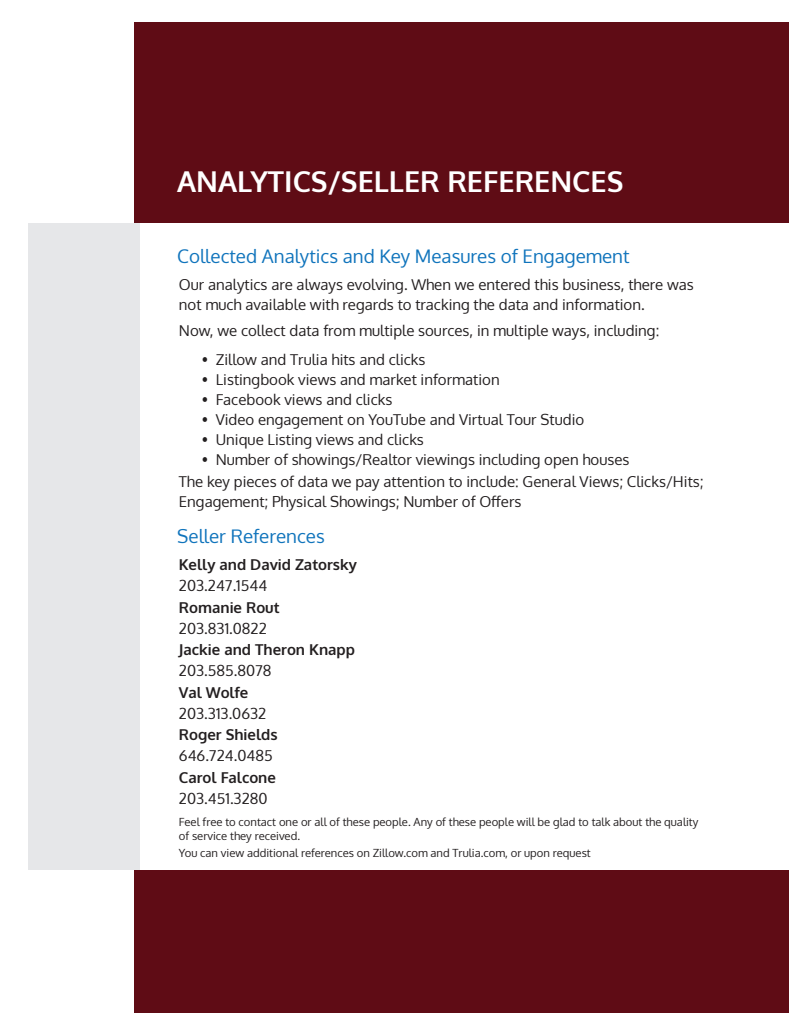
<style>
.page{position:relative;width:811px;height:1035px;background:#fff}
.page>*{position:absolute;margin:0;border:0;box-sizing:border-box;transform-origin:0 0}
.t1{font:700 28.75px "Oxygen";color:#fff}
.t2{font:18.75px "Oxygen";color:#1074bc}
.t3{font:15px/20px "Oxygen";color:#231f20}
.t4{font:700 15px "Oxygen";color:#231f20}
.t5{font:11.25px/13.8px "Oxygen";color:#231f20}
</style>
<div class="page">
<div style="left:133px;top:870px;width:655px;height:142px;background:#5f0c15"></div>
<div style="left:133px;top:22px;width:655px;height:201px;background:#5f0c15"></div>
<div style="left:28px;top:223px;width:111px;height:647px;background:#e6e7e9"></div>
<h1 class="t1" style="left:177px;top:163px;width:447px">ANALYTICS/SELLER REFERENCES</h1>
<p class="t2" style="left:177px;top:243px;width:453px">Collected Analytics and Key Measures of Engagement</p>
<p class="t3" style="left:179px;top:275px;width:516px">Our analytics are always evolving. When we entered this business, there was not much available with regards to tracking the data and information.</p>
<p class="t3" style="left:179px;top:321px;width:481px">Now, we collect data from multiple sources, in multiple ways, including:</p>
<p class="t3" style="left:202px;top:350px;width:225px">• Zillow and Trulia hits and clicks</p>
<p class="t3" style="left:202px;top:370px;width:299px">• Listingbook views and market information</p>
<p class="t3" style="left:202px;top:390px;width:192px">• Facebook views and clicks</p>
<p class="t3" style="left:202px;top:410px;width:383px">• Video engagement on YouTube and Virtual Tour Studio</p>
<p class="t3" style="left:202px;top:430px;width:223px">• Unique Listing views and clicks</p>
<p class="t3" style="left:202px;top:450px;width:429px">• Number of showings/Realtor viewings including open houses</p>
<p class="t3" style="left:179px;top:472px;width:526px">The key pieces of data we pay attention to include: General Views; Clicks/Hits;<br>Engagement; Physical Showings; Number of Offers</p>
<p class="t2" style="left:177px;top:523px;width:149px">Seller References</p>
<p class="t4" style="left:179px;top:555px;width:179px">Kelly and David Zatorsky</p>
<p class="t3" style="left:179px;top:576px;width:90px">203.247.1544</p>
<p class="t4" style="left:179px;top:598px;width:102px">Romanie Rout</p>
<p class="t3" style="left:179px;top:618px;width:90px">203.831.0822</p>
<p class="t4" style="left:179px;top:640px;width:177px">Jackie and Theron Knapp</p>
<p class="t3" style="left:179px;top:661px;width:94px">203.585.8078</p>
<p class="t4" style="left:179px;top:683px;width:71px">Val Wolfe</p>
<p class="t3" style="left:179px;top:703px;width:89px">203.313.0632</p>
<p class="t4" style="left:179px;top:725px;width:100px">Roger Shields</p>
<p class="t3" style="left:179px;top:746px;width:95px">646.724.0485</p>
<p class="t4" style="left:179px;top:768px;width:98px">Carol Falcone</p>
<p class="t3" style="left:179px;top:788px;width:90px">203.451.3280</p>
<p class="t5" style="left:179px;top:815px;width:520px">Feel free to contact one or all of these people. Any of these people will be glad to talk about the quality of service they received.</p>
<p class="t5" style="left:179px;top:846px;width:413px">You can view additional references on Zillow.com and Trulia.com, or upon request</p>
</div>
